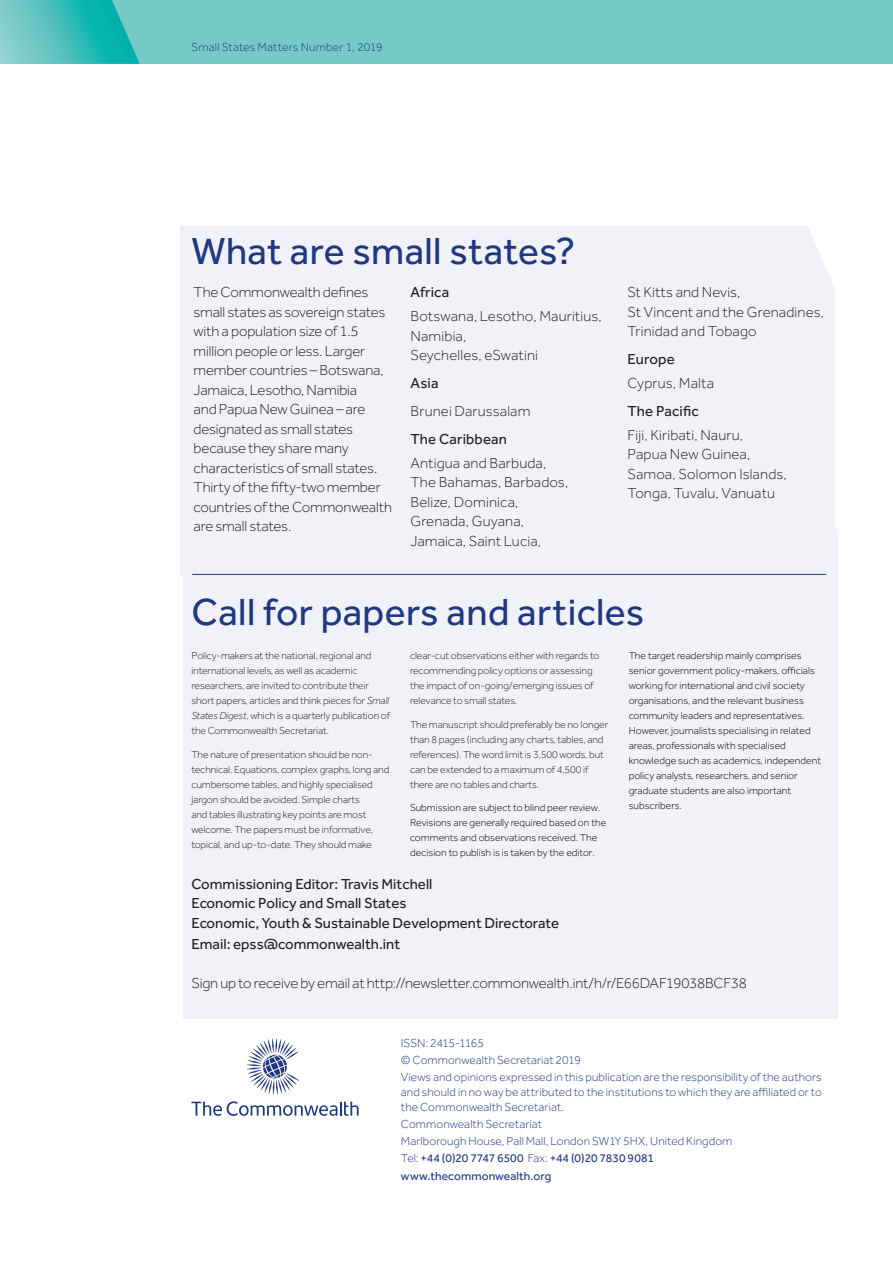
<style>
.page{position:relative;width:893px;height:1263px;background:#fff}
.page>*{position:absolute;margin:0;border:0;box-sizing:border-box;transform-origin:0 0}
.t1{font:39px "Effra";letter-spacing:.01em;color:#203882}
.t2{font:300 15px/19.5px "Effra";letter-spacing:-.01em;color:#231f20}
.t3{font:300 15px/19.5px "Effra";letter-spacing:.01em;color:#231f20}
.t4{font:15px/19.5px "Effra";color:#231f20}
.t5{font:300 12px/17.1px "Effra";letter-spacing:.005em;color:#203882}
.t6{font:300 10.5px/15px "Effra";letter-spacing:-.01em;color:#231f20}
.t7{font:300 10.5px/15px "Effra";color:#000}
.s1{font-style:italic}
.s2{font-weight:400}
</style>
<div class="page">
<div style="left:0;top:0;width:893px;height:64px;background:#75c9c7"></div>
<svg style="left:0;top:0;width:140px;height:64px"></svg>
<svg style="left:191px;top:1101px;width:168px;height:15px"></svg>
<svg style="left:247px;top:1038px;width:52px;height:56px"></svg>
<div style="left:183px;top:529px;width:655px;height:490px;background:#f1f2f7"></div>
<div style="left:180px;top:226px;width:655px;height:350px;background:#f1f2f7"></div>
<hr style="left:192px;top:574px;width:634px;height:1px;background:#203882">
<p class="t5" style="left:191px;top:38px;width:193px">Small States Matters Number 1, 2019</p>
<h1 class="t1" style="left:191px;top:228px;width:385px">What are small states?</h1>
<p class="t2" style="left:194px;top:282px;width:200px">The Commonwealth defines small states as sovereign states with a population size of 1.5 million people or less. Larger member countries – Botswana,<br>Jamaica, Lesotho, Namibia<br>and Papua New Guinea – are designated as small states because they share many characteristics of small states.<br>Thirty of the fifty-two member countries of the Commonwealth are small states.</p>
<h2 class="t4" style="left:410px;top:282px;width:40px">Africa</h2>
<h2 class="t3" style="left:410px;top:306px;width:193px">Botswana, Lesotho, Mauritius,<br>Namibia,<br>Seychelles, eSwatini</h2>
<h2 class="t4" style="left:410px;top:373px;width:30px">Asia</h2>
<h2 class="t3" style="left:410px;top:401px;width:121px">Brunei Darussalam</h2>
<h2 class="t4" style="left:410px;top:429px;width:98px">The Caribbean</h2>
<h2 class="t3" style="left:410px;top:453px;width:159px">Antigua and Barbuda,<br>The Bahamas, Barbados,<br>Belize, Dominica,<br>Grenada, Guyana,<br>Jamaica, Saint Lucia,</h2>
<h2 class="t3" style="left:627px;top:282px;width:198px">St Kitts and Nevis,<br>St Vincent and the Grenadines,<br>Trinidad and Tobago</h2>
<h2 class="t4" style="left:627px;top:349px;width:49px">Europe</h2>
<h2 class="t3" style="left:627px;top:373px;width:88px">Cyprus, Malta</h2>
<h2 class="t4" style="left:627px;top:401px;width:73px">The Pacific</h2>
<h2 class="t3" style="left:627px;top:425px;width:161px">Fiji, Kiribati, Nauru,<br>Papua New Guinea,<br>Samoa, Solomon Islands,<br>Tonga, Tuvalu, Vanuatu</h2>
<h1 class="t1" style="left:191px;top:589px;width:454px">Call for papers and articles</h1>
<p class="t6" style="left:191px;top:648px;width:200px">Policy-makers at the national, regional and international levels, as well as academic researchers, are invited to contribute their short papers, articles and think pieces for <span class="s1">Small States Digest</span>, which is a quarterly publication of the Commonwealth Secretariat.</p>
<p class="t6" style="left:191px;top:747px;width:199px">The nature of presentation should be non&shy;technical. Equations, complex graphs, long and cumbersome tables, and highly specialised jargon should be avoided. Simple charts<br>and tables illustrating key points are most welcome. The papers must be informative, topical, and up-to-date. They should make</p>
<p class="t6" style="left:410px;top:648px;width:191px">clear-cut observations either with regards to recommending policy options or assessing the impact of on-going/emerging issues of relevance to small states.</p>
<p class="t6" style="left:410px;top:717px;width:200px">The manuscript should preferably be no longer than 8 pages (including any charts, tables, and references). The word limit is 3,500 words, but can be extended to a maximum of 4,500 if there are no tables and charts.</p>
<p class="t7" style="left:410px;top:800px;width:198px">Submission are subject to blind peer review.<br>Revisions are generally required based on the comments and observations received. The decision to publish is is taken by the editor.</p>
<p class="t7" style="left:629px;top:648px;width:194px">The target readership mainly comprises senior government policy-makers, officials working for international and civil society organisations, and the relevant business community leaders and representatives.<br>However, journalists specialising in related areas, professionals with specialised knowledge such as academics, independent policy analysts, researchers, and senior graduate students are also important subscribers.</p>
<h2 class="t4" style="left:191px;top:874px;width:369px">Commissioning Editor: Travis Mitchell<br>Economic Policy and Small States<br>Economic, Youth &amp; Sustainable Development Directorate</h2>
<h2 class="t4" style="left:191px;top:934px;width:210px">Email: epss@commonwealth.int</h2>
<h2 class="t2" style="left:191px;top:973px;width:557px">Sign up to receive by email at http://newsletter.commonwealth.int/h/r/E66DAF19038BCF38</h2>
<p class="t5" style="left:401px;top:1034px;width:422px">ISSN: 2415-1165<br>© Commonwealth Secretariat 2019<br>Views and opinions expressed in this publication are the responsibility of the authors</p>
<p class="t5" style="left:401px;top:1084px;width:422px;line-height:15px">and should in no way be attributed to the institutions to which they are affiliated or to the Commonwealth Secretariat.</p>
<p class="t5" style="left:401px;top:1115px;width:333px">Commonwealth Secretariat<br>Marlborough House, Pall Mall, London SW1Y 5HX, United Kingdom Tel: <span class="s2">+44 (0)20 7747 6500</span> Fax: <span class="s2">+44 (0)20 7830 9081 www.thecommonwealth.org</span></p>
</div>
